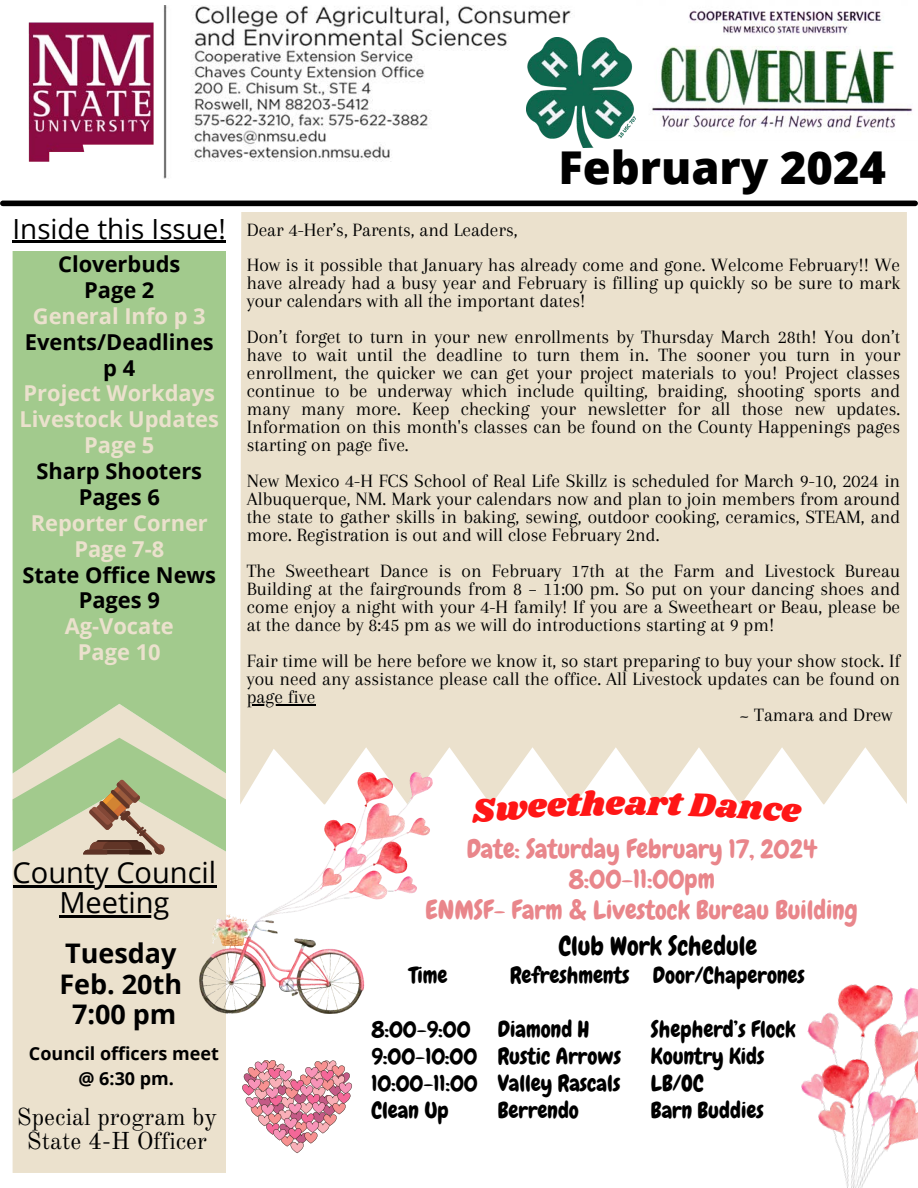
<style>
.page{position:relative;width:918px;height:1188px;background:#fff}
.page>*{position:absolute;margin:0;border:0;box-sizing:border-box;transform-origin:0 0}
.t1{font:800 45.3px "Open Sans";color:#000}
.t2{font:34.5px "Shrikhand";color:#ff1616}
.t3{font:29.1px "Open Sans";color:#000}
.t4{font:27.75px "Open Sans";color:#000}
.t5{font:700 27px/30.3px "Open Sans";color:#000;text-align:center}
.t6{font:26.25px/30.3px "Chewy";color:#e9868b;text-align:center}
.t7{font:26.25px "Chewy";color:#000}
.t8{font:24px/23.7px "Old Standard";color:#000;text-align:center}
.t9{font:22.5px/27px "Chewy";color:#000}
.t10{font:700 21.9px/25.8px "Open Sans";color:#ebe1cd;text-align:center}
.t11{font:19.5px/18px "Arapey";color:#000;text-align:justify}
.t12{font:700 18px "Open Sans";color:#000}
.s1{color:#000}
</style>
<div class="page">
<img style="left:192px;top:6px;width:402px;height:156px">
<img style="left:652px;top:10px;width:261px;height:118px">
<img style="left:527px;top:37px;width:109px;height:110px">
<div style="left:3px;top:201px;width:912px;height:5px;background:#000"></div>
<div style="left:240px;top:212px;width:667px;height:592px;background:#ebe1cd"></div>
<div style="left:13px;top:251px;width:213px;height:453px;background:#a2ca8d"></div>
<img style="left:28px;top:6px;width:139px;height:173px">
<div style="left:13px;top:855px;width:213px;height:318px;background:#ebe1cd"></div>
<svg style="left:13px;top:704px;width:213px;height:151px;background:#b8c79c"></svg>
<hr style="left:13px;top:240px;width:213px;height:3px;background:#000">
<hr style="left:13px;top:885px;width:203px;height:3px;background:#000">
<hr style="left:59px;top:916px;width:111px;height:2px;background:#000">
<img style="left:199px;top:772px;width:233px;height:242px">
<img style="left:801px;top:984px;width:117px;height:204px">
<svg style="left:242px;top:1060px;width:110px;height:93px"></svg>
<hr style="left:247px;top:704px;width:68px;height:2px;background:#000">
<svg style="left:471px;top:789px;width:155px;height:16px"></svg>
<svg style="left:646px;top:792px;width:156px;height:13px"></svg>
<p class="t4" style="left:13px;top:209px;width:215px">Inside this Issue!</p>
<p class="t10" style="left:20px;top:251px;width:201px"><span class="s1">Cloverbuds<br>Page 2<br></span>General Info p 3<br><span class="s1">Events/Deadlines p 4<br></span>Project Workdays<br>Livestock Updates<br>Page 5<br><span class="s1">Sharp Shooters<br>Pages 6<br></span>Reporter Corner<br>Page 7-8<br><span class="s1">State Office News<br>Pages 9<br></span>Ag-Vocate<br>Page 10</p>
<h4 class="t1" style="left:558px;top:136px;width:329px">February 2024</h4>
<p class="t11" style="left:247px;top:213px;width:655px;line-height:34.8px">Dear 4-Her’s, Parents, and Leaders,<br>How is it possible that January has already come and gone. Welcome February!! We</p>
<p class="t11" style="left:247px;top:274px;width:655px">have already had a busy year and February is filling up quickly so be sure to mark your calendars with all the important dates!</p>
<p class="t11" style="left:247px;top:328px;width:655px">Don’t forget to turn in your new enrollments by Thursday March 28th! You don’t have to wait until the deadline to turn them in. The sooner you turn in your enrollment, the quicker we can get your project materials to you! Project classes continue to be underway which include quilting, braiding, shooting sports and many many more. Keep checking your newsletter for all those new updates.<br>Information on this month's classes can be found on the County Happenings pages starting on page five.</p>
<p class="t11" style="left:247px;top:472px;width:655px">New Mexico 4-H FCS School of Real Life Skillz is scheduled for March 9-10, 2024 in Albuquerque, NM. Mark your calendars now and plan to join members from around the state to gather skills in baking, sewing, outdoor cooking, ceramics, STEAM, and more. Registration is out and will close February 2nd.</p>
<p class="t11" style="left:247px;top:562px;width:655px">The Sweetheart Dance is on February 17th at the Farm and Livestock Bureau Building at the fairgrounds from 8 – 11:00 pm. So put on your dancing shoes and come enjoy a night with your 4-H family! If you are a Sweetheart or Beau, please be at the dance by 8:45 pm as we will do introductions starting at 9 pm!</p>
<p class="t11" style="left:247px;top:652px;width:655px">Fair time will be here before we know it, so start preparing to buy your show stock. If</p>
<p class="t11" style="left:247px;top:670px;width:655px">you need any assistance please call the office. All Livestock updates can be found on</p>
<p class="t11" style="left:247px;top:688px;width:70px">page five</p>
<p class="t11" style="left:739px;top:706px;width:155px">~ Tamara and Drew</p>
<p class="t3" style="left:13px;top:852px;width:205px">County Council</p>
<p class="t3" style="left:59px;top:882px;width:111px">Meeting</p>
<p class="t5" style="left:59px;top:938px;width:124px">Tuesday<br>Feb. 20th<br>7:00 pm</p>
<p class="t12" style="left:29px;top:1041px;width:191px">Council officers meet</p>
<h1 class="t12" style="left:79px;top:1066px;width:97px">@ 6:30 pm.</h1>
<p class="t8" style="left:17px;top:1105px;width:202px">Special program by<br>State 4-H Officer</p>
<h2 class="t2" style="left:625px;top:779px;width:24px">a</h2>
<p class="t6" style="left:426px;top:834px;width:434px">Date: Saturday February 17, 2024<br>8:00-11:00pm<br>ENMSF- Farm &amp; Livestock Bureau Building</p>
<p class="t7" style="left:559px;top:929px;width:200px">Club Work Schedule</p>
<h6 class="t9" style="left:409px;top:962px;width:40px">Time</h6>
<p class="t9" style="left:372px;top:1016px;width:108px">8:00-9:00<br>9:00-10:00<br>10:00-11:00<br>Clean Up</p>
<p class="t9" style="left:510px;top:962px;width:121px">Refreshments</p>
<p class="t9" style="left:498px;top:1016px;width:125px">Diamond H<br>Rustic Arrows<br>Valley Rascals<br>Berrendo</p>
<p class="t9" style="left:653px;top:962px;width:154px">Door/Chaperones</p>
<p class="t9" style="left:651px;top:1016px;width:146px">Shepherd’s Flock<br>Kountry Kids<br>LB/OC<br>Barn Buddies</p>
</div>
